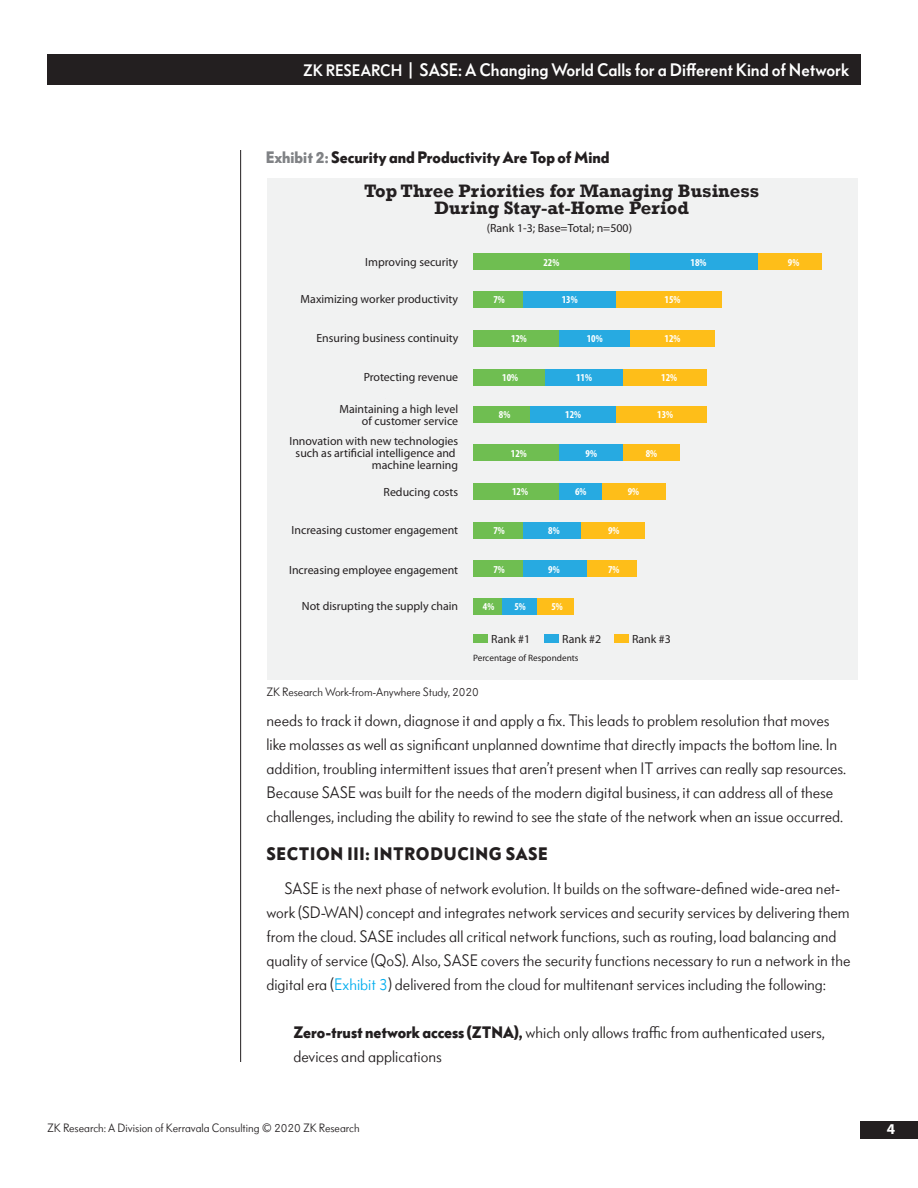
<style>
.page{position:relative;width:918px;height:1188px;background:#fff}
.page>*{position:absolute;margin:0;border:0;box-sizing:border-box;transform-origin:0 0}
.t1{font:700 18.45px/17.4px "Rockwell";color:#231f20;text-align:center}
.Header_BG_Medium{font:500 18px "Bauer Grotesk Offc";color:#fff}
.Section_Headers_BG_B{font:700 18px "Bauer Grotesk Offc";letter-spacing:.04em;color:#231f20}
.Body_Text_BG_Regular{font:16.5px/24px "Bauer Grotesk Offc";color:#231f20}
.t2{font:700 16.5px "Bauer Grotesk Offc";color:#231f20}
.t3{font:700 15px "Myriad Pro";color:#fff}
.Footer_BG_Regular{font:12px "Bauer Grotesk Offc";color:#231f20}
.t4{font:11.85px/11.9px "Myriad Pro";color:#231f20;text-align:right}
.t5{font:700 condensed 10.5px "Myriad Pro";color:#fff}
.t6{font:9.3px "Myriad Pro";color:#231f20}
.s1{font-size:16.5px}
.s2{color:#808285}
.s3{color:#00aeef}
.s4{font-weight:700}
</style>
<div class="page">
<div style="left:861px;top:1121px;width:57px;height:18px;background:#231f20"></div>
<hr style="left:240px;top:150px;width:1px;height:912px;background:#231f20">
<div style="left:267px;top:178px;width:590px;height:502px;background:#f1f2f2"></div>
<div style="left:473px;top:634px;width:15px;height:9px;background:#6fbe51"></div>
<div style="left:473px;top:598px;width:29px;height:17px;background:#6fbe51"></div>
<div style="left:502px;top:598px;width:36px;height:17px;background:#27aae1"></div>
<div style="left:537px;top:598px;width:37px;height:17px;background:#febe19"></div>
<div style="left:473px;top:560px;width:50px;height:17px;background:#6fbe51"></div>
<div style="left:523px;top:560px;width:64px;height:17px;background:#27aae1"></div>
<div style="left:587px;top:560px;width:50px;height:17px;background:#febe19"></div>
<div style="left:473px;top:522px;width:50px;height:17px;background:#6fbe51"></div>
<div style="left:523px;top:522px;width:58px;height:17px;background:#27aae1"></div>
<div style="left:581px;top:522px;width:63px;height:17px;background:#febe19"></div>
<div style="left:473px;top:483px;width:86px;height:17px;background:#6fbe51"></div>
<div style="left:559px;top:483px;width:43px;height:17px;background:#27aae1"></div>
<div style="left:602px;top:483px;width:63px;height:17px;background:#febe19"></div>
<div style="left:473px;top:444px;width:86px;height:17px;background:#6fbe51"></div>
<div style="left:559px;top:444px;width:64px;height:17px;background:#27aae1"></div>
<div style="left:623px;top:444px;width:57px;height:17px;background:#febe19"></div>
<div style="left:473px;top:406px;width:58px;height:17px;background:#6fbe51"></div>
<div style="left:530px;top:406px;width:86px;height:17px;background:#27aae1"></div>
<div style="left:616px;top:406px;width:91px;height:17px;background:#febe19"></div>
<div style="left:473px;top:369px;width:72px;height:17px;background:#6fbe51"></div>
<div style="left:545px;top:369px;width:78px;height:17px;background:#27aae1"></div>
<div style="left:623px;top:369px;width:84px;height:17px;background:#febe19"></div>
<div style="left:473px;top:330px;width:86px;height:17px;background:#6fbe51"></div>
<div style="left:559px;top:330px;width:71px;height:17px;background:#27aae1"></div>
<div style="left:630px;top:330px;width:85px;height:17px;background:#febe19"></div>
<div style="left:473px;top:291px;width:50px;height:17px;background:#6fbe51"></div>
<div style="left:523px;top:291px;width:93px;height:17px;background:#27aae1"></div>
<div style="left:616px;top:291px;width:106px;height:17px;background:#febe19"></div>
<div style="left:473px;top:253px;width:157px;height:17px;background:#6fbe51"></div>
<div style="left:630px;top:253px;width:129px;height:17px;background:#27aae1"></div>
<div style="left:759px;top:253px;width:63px;height:17px;background:#febe19"></div>
<div style="left:544px;top:634px;width:15px;height:9px;background:#27aae1"></div>
<div style="left:614px;top:634px;width:14px;height:9px;background:#febe19"></div>
<div style="left:47px;top:54px;width:814px;height:31px;background:#231f20"></div>
<p class="Header_BG_Medium" style="left:303px;top:59px;width:547px"><span class="s1">ZK RESEARCH</span> | SASE: A Changing World Calls for a Different Kind of Network</p>
<p class="t2" style="left:266px;top:147px;width:345px"><span class="s2">Exhibit 2:</span> Security and Productivity Are Top of Mind</p>
<p class="t1" style="left:364px;top:182px;width:397px">Top Three Priorities for Managing Business<br>During Stay-at-Home Period</p>
<p class="t4" style="left:487px;top:222px;width:147px">(Rank 1-3; Base=Total; n=500)</p>
<p class="t4" style="left:365px;top:256px;width:94px">Improving security</p>
<p class="t5" style="left:691px;top:256px;width:17px">18%</p>
<p class="t5" style="left:788px;top:256px;width:13px">9%</p>
<p class="t5" style="left:543px;top:256px;width:17px">22%</p>
<p class="t4" style="left:301px;top:293px;width:159px">Maximizing worker productivity</p>
<p class="t4" style="left:316px;top:332px;width:144px">Ensuring business continuity</p>
<p class="t4" style="left:364px;top:371px;width:96px">Protecting revenue</p>
<p class="t4" style="left:339px;top:404px;width:120px">Maintaining a high level of customer service</p>
<p class="t4" style="left:289px;top:435px;width:170px">Innovation with new technologies such as artificial intelligence and machine learning</p>
<p class="t4" style="left:384px;top:486px;width:76px">Reducing costs</p>
<p class="t4" style="left:292px;top:524px;width:168px">Increasing customer engagement</p>
<p class="t4" style="left:289px;top:564px;width:171px">Increasing employee engagement</p>
<p class="t4" style="left:302px;top:600px;width:158px">Not disrupting the supply chain</p>
<p class="t5" style="left:493px;top:293px;width:13px">7%</p>
<p class="t5" style="left:562px;top:293px;width:17px">13%</p>
<p class="t5" style="left:665px;top:293px;width:17px">15%</p>
<p class="t5" style="left:511px;top:332px;width:17px">12%</p>
<p class="t5" style="left:502px;top:371px;width:17px">10%</p>
<p class="t5" style="left:499px;top:408px;width:13px">8%</p>
<p class="t5" style="left:511px;top:447px;width:17px">12%</p>
<p class="t5" style="left:512px;top:485px;width:17px">12%</p>
<p class="t5" style="left:493px;top:524px;width:13px">7%</p>
<p class="t5" style="left:548px;top:524px;width:13px">8%</p>
<p class="t5" style="left:608px;top:524px;width:13px">9%</p>
<p class="t5" style="left:493px;top:563px;width:13px">7%</p>
<p class="t5" style="left:483px;top:600px;width:13px">4%</p>
<p class="t5" style="left:514px;top:600px;width:13px">5%</p>
<p class="t5" style="left:551px;top:600px;width:13px">5%</p>
<p class="t5" style="left:587px;top:332px;width:17px">10%</p>
<p class="t5" style="left:665px;top:332px;width:17px">12%</p>
<p class="t5" style="left:576px;top:371px;width:17px">11%</p>
<p class="t5" style="left:661px;top:371px;width:17px">12%</p>
<p class="t5" style="left:565px;top:408px;width:17px">12%</p>
<p class="t5" style="left:657px;top:408px;width:17px">13%</p>
<p class="t5" style="left:586px;top:447px;width:13px">9%</p>
<p class="t5" style="left:646px;top:447px;width:13px">8%</p>
<p class="t5" style="left:575px;top:485px;width:13px">6%</p>
<p class="t5" style="left:628px;top:485px;width:13px">9%</p>
<p class="t5" style="left:548px;top:563px;width:13px">9%</p>
<p class="t5" style="left:608px;top:563px;width:13px">7%</p>
<p class="t4" style="left:491px;top:633px;width:40px">Rank #1</p>
<p class="t4" style="left:562px;top:633px;width:40px">Rank #2</p>
<p class="t4" style="left:632px;top:633px;width:40px">Rank #3</p>
<p class="t6" style="left:473px;top:653px;width:107px">Percentage of Respondents</p>
<p class="Footer_BG_Regular" style="left:266px;top:684px;width:214px">ZK Research Work-from-Anywhere Study, 2020</p>
<p class="Body_Text_BG_Regular" style="left:266px;top:708px;width:581px">needs to track it down, diagnose it and apply a fix. This leads to problem resolution that moves like molasses as well as significant unplanned downtime that directly impacts the bottom line. In addition, troubling intermittent issues that aren’t present when IT arrives can really sap resources.<br>Because SASE was built for the needs of the modern digital business, it can address all of these challenges, including the ability to rewind to see the state of the network when an issue occurred.</p>
<p class="Section_Headers_BG_B" style="left:266px;top:843px;width:283px">SECTION III: INTRODUCING SASE</p>
<p class="Body_Text_BG_Regular" style="left:266px;top:876px;width:586px;text-indent:18px">SASE is the next phase of network evolution. It builds on the software-defined wide-area net&shy;work (SD-WAN) concept and integrates network services and security services by delivering them from the cloud. SASE includes all critical network functions, such as routing, load balancing and quality of service (QoS). Also, SASE covers the security functions necessary to run a network in the digital era (<span class="s3">Exhibit 3</span>) delivered from the cloud for multitenant services including the following:</p>
<p class="Body_Text_BG_Regular" style="left:293px;top:1020px;width:533px"><span class="s4">Zero-trust network access (ZTNA),</span> which only allows traffic from authenticated users, devices and applications</p>
<p class="Footer_BG_Regular" style="left:47px;top:1121px;width:314px">ZK Research: A Division of Kerravala Consulting © 2020 ZK Research</p>
<p class="t3" style="left:887px;top:1120px;width:10px">8</p>
<p class="t3" style="left:887px;top:1120px;width:10px">4</p>
</div>
